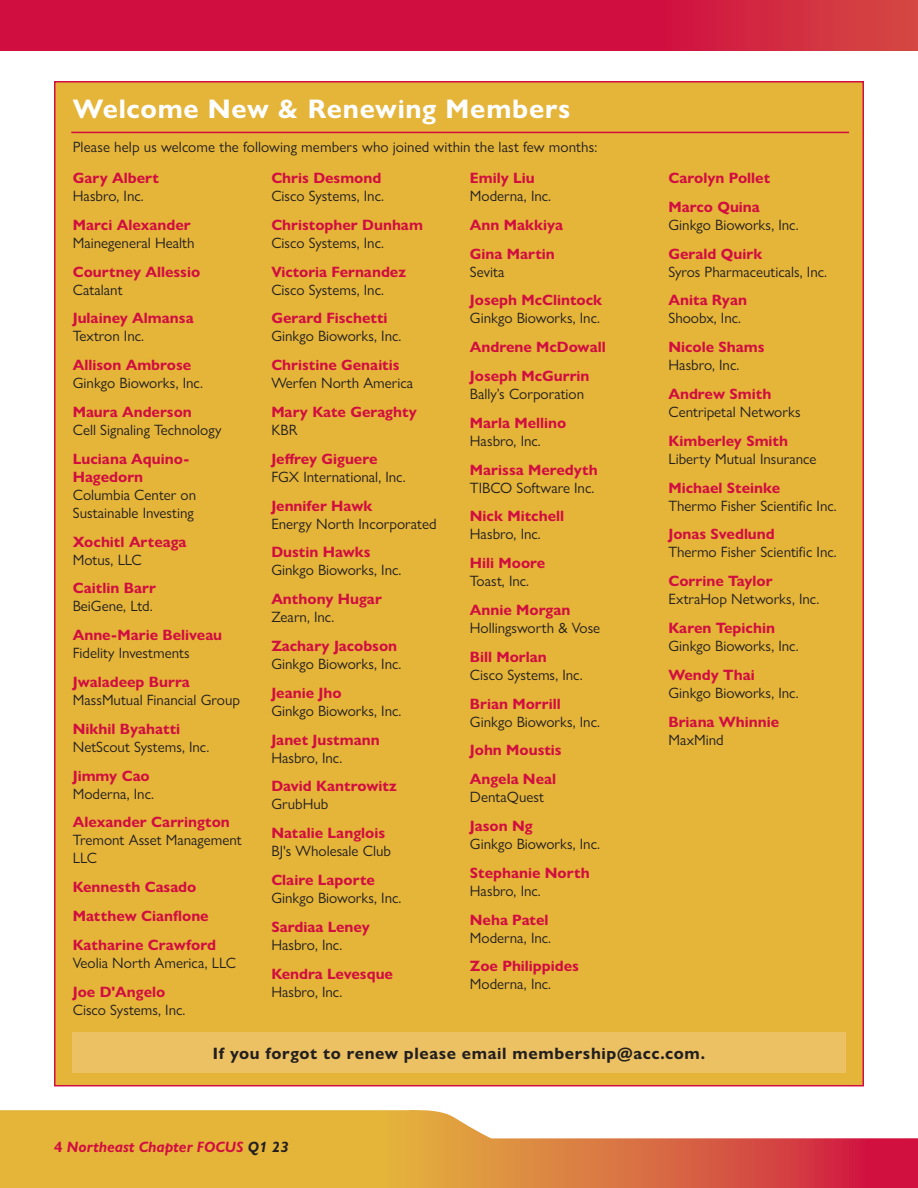
<style>
.page{position:relative;width:918px;height:1188px;background:#fff}
.page>*{position:absolute;margin:0;border:0;box-sizing:border-box;transform-origin:0 0}
.Boxed_head{font:700 27px "Gill Sans Nova";letter-spacing:.025em;color:#fff}
.boxed_text{font:700 16.5px "Gill Sans Nova";letter-spacing:.04em;color:#231f20}
.new_members{font:15px/18px "Gill Sans Nova";color:#231f20}
.new_members-2{font:700 15px/18px "Gill Sans Nova";color:#d10e40}
.boxed_text-2{font:15px "Gill Sans Nova";letter-spacing:.005em;color:#231f20}
.t1{font:italic 700 15px "Gill Sans Nova";color:#d10e40}
.s1{font-weight:700;color:#d10e40}
.s2{font-weight:400;color:#231f20}
.s3{font-style:normal}
.s4{color:#231f20}
</style>
<div class="page">
<div style="left:54px;top:81px;width:810px;height:1005px;background:#e5b53a;border:2px solid #d10e40"></div>
<hr style="left:71px;top:132px;width:778px;height:1px;background:#d10e40">
<div style="left:72px;top:1033px;width:774px;height:40px;background:#ebc163"></div>
<svg style="left:0;top:0;width:918px;height:50px;background:#d11640"></svg>
<svg style="left:0;top:1110px;width:918px;height:78px"></svg>
<p class="Boxed_head" style="left:73px;top:92px;width:499px">Welcome New &amp; Renewing Members</p>
<p class="boxed_text-2" style="left:73px;top:138px;width:526px">Please help us welcome the following members who joined within the last few months:</p>
<p class="new_members" style="left:73px;top:169px;width:88px"><span class="s1">Gary Albert<br></span>Hasbro, Inc.</p>
<p class="new_members" style="left:73px;top:216px;width:123px"><span class="s1">Marci Alexander<br></span>Mainegeneral Health</p>
<p class="new_members-2" style="left:73px;top:262px;width:129px">Courtney Allessio<br><span class="s2">Catalant</span></p>
<p class="new_members-2" style="left:73px;top:309px;width:122px">Julainey Almansa<br><span class="s2">Textron Inc.</span></p>
<p class="new_members" style="left:73px;top:356px;width:132px"><span class="s1">Allison Ambrose<br></span>Ginkgo Bioworks, Inc.</p>
<p class="new_members" style="left:73px;top:403px;width:150px"><span class="s1">Maura Anderson<br></span>Cell Signaling Technology</p>
<p class="new_members" style="left:73px;top:450px;width:125px"><span class="s1">Luciana Aquino-<br>Hagedorn<br></span>Columbia Center on<br>Sustainable Investing</p>
<p class="new_members-2" style="left:73px;top:532px;width:115px">Xochitl Arteaga<br><span class="s2">Motus, LLC</span></p>
<p class="new_members" style="left:73px;top:579px;width:85px"><span class="s1">Caitlin Barr<br></span>BeiGene, Ltd.</p>
<p class="new_members" style="left:73px;top:626px;width:151px"><span class="s1">Anne-Marie Beliveau<br></span>Fidelity Investments</p>
<p class="new_members" style="left:73px;top:673px;width:169px"><span class="s1">Jwaladeep Burra<br></span>MassMutual Financial Group</p>
<p class="new_members" style="left:73px;top:720px;width:138px"><span class="s1">Nikhil Byahatti<br></span>NetScout Systems, Inc.</p>
<p class="new_members" style="left:73px;top:766px;width:83px"><span class="s1">Jimmy Cao<br></span>Moderna, Inc.</p>
<p class="new_members" style="left:73px;top:813px;width:171px"><span class="s1">Alexander Carrington<br></span>Tremont Asset Management<br>LLC</p>
<p class="new_members-2" style="left:73px;top:878px;width:125px">Kennesth Casado</p>
<p class="new_members-2" style="left:73px;top:907px;width:137px">Matthew Cianflone</p>
<p class="new_members" style="left:73px;top:936px;width:165px"><span class="s1">Katharine Crawford<br></span>Veolia North America, LLC</p>
<p class="new_members" style="left:73px;top:982px;width:114px"><span class="s1">Joe D'Angelo<br></span>Cisco Systems, Inc.</p>
<p class="new_members" style="left:271px;top:169px;width:114px"><span class="s1">Chris Desmond<br></span>Cisco Systems, Inc.</p>
<p class="new_members-2" style="left:271px;top:216px;width:153px">Christopher Dunham<br><span class="s2">Cisco Systems, Inc.</span></p>
<p class="new_members-2" style="left:271px;top:262px;width:136px">Victoria Fernandez<br><span class="s2">Cisco Systems, Inc.</span></p>
<p class="new_members" style="left:271px;top:309px;width:132px"><span class="s1">Gerard Fischetti<br></span>Ginkgo Bioworks, Inc.</p>
<p class="new_members" style="left:271px;top:356px;width:143px"><span class="s1">Christine Genaitis<br></span>Werfen North America</p>
<p class="new_members-2" style="left:271px;top:403px;width:147px">Mary Kate Geraghty<br><span class="s2">KBR</span></p>
<p class="new_members" style="left:271px;top:450px;width:136px"><span class="s1">Jeffrey Giguere<br></span>FGX International, Inc.</p>
<p class="new_members" style="left:271px;top:496px;width:167px"><span class="s1">Jennifer Hawk<br></span>Energy North Incorporated</p>
<p class="new_members" style="left:271px;top:543px;width:132px"><span class="s1">Dustin Hawks<br></span>Ginkgo Bioworks, Inc.</p>
<p class="new_members-2" style="left:271px;top:590px;width:112px">Anthony Hugar<br><span class="s2">Zearn, Inc.</span></p>
<p class="new_members" style="left:271px;top:637px;width:132px"><span class="s1">Zachary Jacobson<br></span>Ginkgo Bioworks, Inc.</p>
<p class="new_members" style="left:271px;top:684px;width:132px"><span class="s1">Jeanie Jho<br></span>Ginkgo Bioworks, Inc.</p>
<p class="new_members-2" style="left:271px;top:730px;width:110px">Janet Justmann<br><span class="s2">Hasbro, Inc.</span></p>
<p class="new_members-2" style="left:271px;top:777px;width:127px">David Kantrowitz<br><span class="s2">GrubHub</span></p>
<p class="new_members" style="left:271px;top:824px;width:121px"><span class="s1">Natalie Langlois<br></span>BJ's Wholesale Club</p>
<p class="new_members" style="left:271px;top:871px;width:132px"><span class="s1">Claire Laporte<br></span>Ginkgo Bioworks, Inc.</p>
<p class="new_members-2" style="left:271px;top:918px;width:100px">Sardiaa Leney<br><span class="s2">Hasbro, Inc.</span></p>
<p class="new_members-2" style="left:271px;top:964px;width:123px">Kendra Levesque<br><span class="s2">Hasbro, Inc.</span></p>
<p class="new_members" style="left:470px;top:169px;width:83px"><span class="s1">Emily Liu<br></span>Moderna, Inc.</p>
<p class="new_members-2" style="left:470px;top:216px;width:95px">Ann Makkiya</p>
<p class="new_members-2" style="left:470px;top:244px;width:87px">Gina Martin<br><span class="s2">Sevita</span></p>
<p class="new_members" style="left:470px;top:291px;width:134px"><span class="s1">Joseph McClintock<br></span>Ginkgo Bioworks, Inc.</p>
<p class="new_members-2" style="left:470px;top:338px;width:137px">Andrene McDowall</p>
<p class="new_members" style="left:470px;top:367px;width:121px"><span class="s1">Joseph McGurrin<br></span>Bally’s Corporation</p>
<p class="new_members-2" style="left:470px;top:414px;width:98px">Marla Mellino<br><span class="s2">Hasbro, Inc.</span></p>
<p class="new_members" style="left:470px;top:460px;width:129px"><span class="s1">Marissa Meredyth<br></span>TIBCO Software Inc.</p>
<p class="new_members-2" style="left:470px;top:507px;width:96px">Nick Mitchell<br><span class="s2">Hasbro, Inc.</span></p>
<p class="new_members" style="left:470px;top:554px;width:77px"><span class="s1">Hili Moore<br></span>Toast, Inc.</p>
<p class="new_members" style="left:470px;top:601px;width:132px"><span class="s1">Annie Morgan<br></span>Hollingsworth &amp; Vose</p>
<p class="new_members" style="left:470px;top:648px;width:114px"><span class="s1">Bill Morlan<br></span>Cisco Systems, Inc.</p>
<p class="new_members" style="left:470px;top:694px;width:132px"><span class="s1">Brian Morrill<br></span>Ginkgo Bioworks, Inc.</p>
<p class="new_members-2" style="left:470px;top:741px;width:93px">John Moustis</p>
<p class="new_members-2" style="left:470px;top:770px;width:88px">Angela Neal<br><span class="s2">DentaQuest</span></p>
<p class="new_members" style="left:470px;top:817px;width:132px"><span class="s1">Jason Ng<br></span>Ginkgo Bioworks, Inc.</p>
<p class="new_members-2" style="left:470px;top:864px;width:121px">Stephanie North<br><span class="s2">Hasbro, Inc.</span></p>
<p class="new_members" style="left:470px;top:910px;width:83px"><span class="s1">Neha Patel<br></span>Moderna, Inc.</p>
<p class="new_members-2" style="left:470px;top:957px;width:111px">Zoe Philippides<br><span class="s2">Moderna, Inc.</span></p>
<p class="new_members-2" style="left:668px;top:169px;width:103px">Carolyn Pollet</p>
<p class="new_members" style="left:668px;top:198px;width:132px"><span class="s1">Marco Quina<br></span>Ginkgo Bioworks, Inc.</p>
<p class="new_members" style="left:668px;top:244px;width:160px"><span class="s1">Gerald Quirk<br></span>Syros Pharmaceuticals, Inc.</p>
<p class="new_members" style="left:668px;top:291px;width:80px"><span class="s1">Anita Ryan<br></span>Shoobx, Inc.</p>
<p class="new_members-2" style="left:668px;top:338px;width:98px">Nicole Shams<br><span class="s2">Hasbro, Inc.</span></p>
<p class="new_members" style="left:668px;top:385px;width:134px"><span class="s1">Andrew Smith<br></span>Centripetal Networks</p>
<p class="new_members" style="left:668px;top:432px;width:150px"><span class="s1">Kimberley Smith<br></span>Liberty Mutual Insurance</p>
<p class="new_members" style="left:668px;top:478px;width:170px"><span class="s1">Michael Steinke<br></span>Thermo Fisher Scientific Inc.</p>
<p class="new_members" style="left:668px;top:525px;width:170px"><span class="s1">Jonas Svedlund<br></span>Thermo Fisher Scientific Inc.</p>
<p class="new_members" style="left:668px;top:572px;width:152px"><span class="s1">Corrine Taylor<br></span>ExtraHop Networks, Inc.</p>
<p class="new_members" style="left:668px;top:619px;width:132px"><span class="s1">Karen Tepichin<br></span>Ginkgo Bioworks, Inc.</p>
<p class="new_members" style="left:668px;top:666px;width:132px"><span class="s1">Wendy Thai<br></span>Ginkgo Bioworks, Inc.</p>
<p class="new_members-2" style="left:668px;top:712px;width:112px">Briana Whinnie<br><span class="s2">MaxMind</span></p>
<p class="boxed_text" style="left:213px;top:1043px;width:494px">If you forgot to renew please email membership@acc.com.</p>
<p class="t1" style="left:54px;top:1138px;width:236px"><span class="s3">4</span> Northeast Chapter FOCUS <span class="s4">Q1 23</span></p>
</div>
